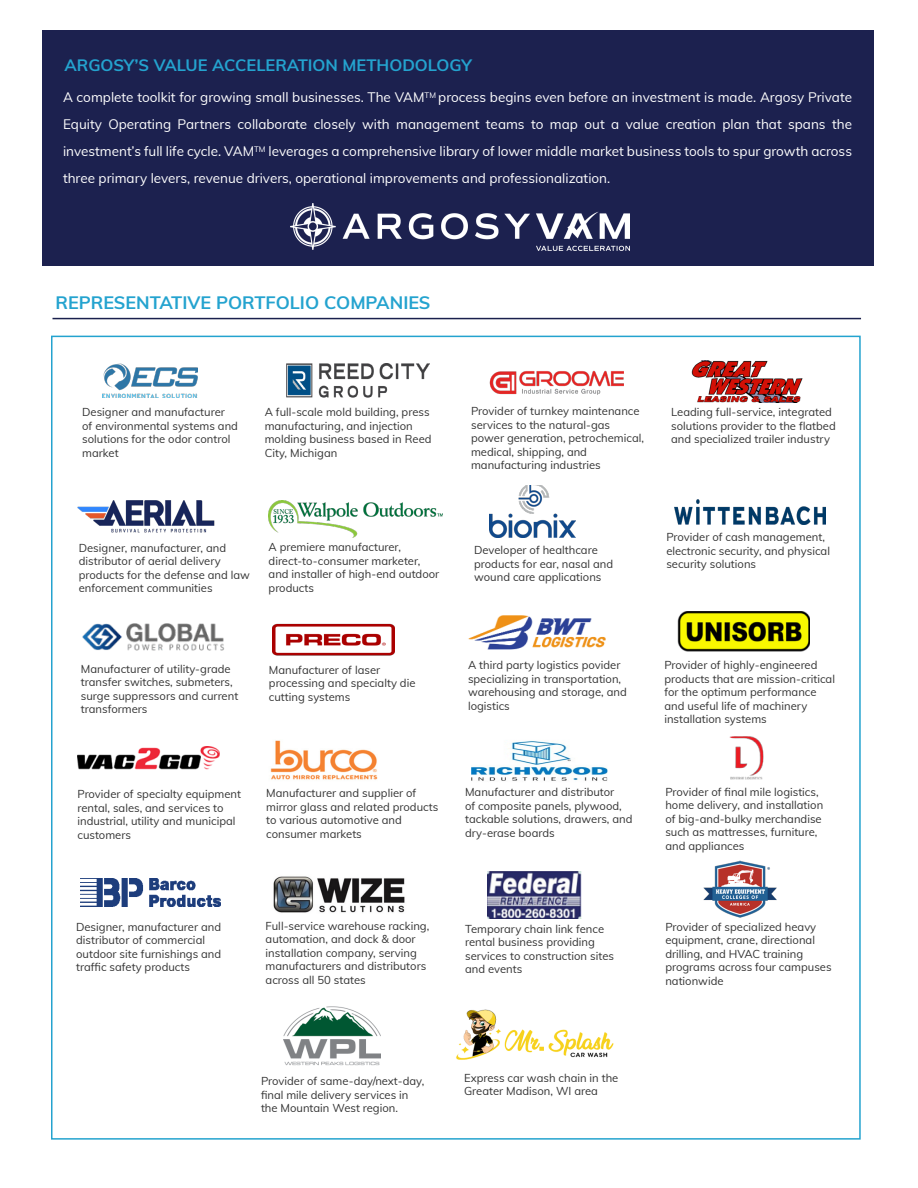
<style>
.page{position:relative;width:918px;height:1188px;background:#fff}
.page>*{position:absolute;margin:0;border:0;box-sizing:border-box;transform-origin:0 0}
.t1{font:700 18px "Muli";color:#24a3cf}
.t2{font:700 16.5px "Muli";color:#24a3cf}
.t3{font:13.5px/27px "Muli";color:#fff;text-align:justify}
.t4{font:11.25px/13.5px "Muli";color:#333}
</style>
<div class="page">
<img style="left:488px;top:872px;width:94px;height:46px">
<div style="left:42px;top:31px;width:832px;height:235px;background:#1c214f"></div>
<hr style="left:52px;top:318px;width:809px;height:1px;background:#1a204d">
<img style="left:270px;top:740px;width:108px;height:40px">
<img style="left:691px;top:361px;width:111px;height:42px">
<img style="left:103px;top:364px;width:94px;height:34px">
<img style="left:287px;top:364px;width:143px;height:34px">
<img style="left:489px;top:485px;width:86px;height:53px">
<img style="left:675px;top:499px;width:151px;height:26px">
<img style="left:82px;top:623px;width:142px;height:28px">
<img style="left:468px;top:615px;width:138px;height:35px">
<img style="left:678px;top:612px;width:131px;height:39px">
<img style="left:290px;top:204px;width:339px;height:46px">
<img style="left:489px;top:370px;width:134px;height:25px">
<img style="left:77px;top:746px;width:142px;height:23px">
<img style="left:77px;top:500px;width:138px;height:33px">
<img style="left:471px;top:741px;width:136px;height:40px">
<img style="left:729px;top:736px;width:35px;height:44px">
<img style="left:80px;top:878px;width:140px;height:28px">
<img style="left:273px;top:876px;width:132px;height:37px">
<img style="left:273px;top:623px;width:121px;height:33px">
<img style="left:268px;top:501px;width:175px;height:37px">
<img style="left:703px;top:860px;width:74px;height:57px">
<img style="left:284px;top:1006px;width:97px;height:60px">
<img style="left:456px;top:1009px;width:158px;height:51px">
<p class="t2" style="left:64px;top:53px;width:409px">ARGOSY’S VALUE ACCELERATION METHODOLOGY</p>
<p class="t3" style="left:63px;top:83px;width:791px">A complete toolkit for growing small businesses. The VAM<sup>TM</sup> process begins even before an investment is made. Argosy Private Equity Operating Partners collaborate closely with management teams to map out a value creation plan that spans the investment’s full life cycle. VAM<sup>TM</sup> leverages a comprehensive library of lower middle market business tools to spur growth across three primary levers, revenue drivers, operational improvements and professionalization.</p>
<p class="t1" style="left:55px;top:289px;width:377px">REPRESENTATIVE PORTFOLIO COMPANIES</p>
<p class="t4" style="left:82px;top:405px;width:157px">Designer and manufacturer<br>of environmental systems and solutions for the odor control market</p>
<p class="t4" style="left:265px;top:405px;width:168px">A full-scale mold building, press manufacturing, and injection molding business based in Reed<br>City, Michigan</p>
<p class="t4" style="left:79px;top:540px;width:173px">Designer, manufacturer, and distributor of aerial delivery products for the defense and law enforcement communities</p>
<p class="t4" style="left:269px;top:540px;width:134px">A premiere manufacturer,</p>
<p class="t4" style="left:269px;top:553px;width:172px">direct-to-consumer marketer, and installer of high-end outdoor products</p>
<p class="t4" style="left:471px;top:404px;width:175px">Provider of turnkey maintenance services to the natural-gas power generation, petrochemical, medical, shipping, and manufacturing industries</p>
<p class="t4" style="left:671px;top:405px;width:166px">Leading full-service, integrated solutions provider to the flatbed and specialized trailer industry</p>
<p class="t4" style="left:474px;top:543px;width:141px">Developer of healthcare products for ear, nasal and wound care applications</p>
<p class="t4" style="left:666px;top:530px;width:165px">Provider of cash management, electronic security, and physical security solutions</p>
<p class="t4" style="left:81px;top:661px;width:159px">Manufacturer of utility-grade transfer switches, submeters, surge suppressors and current transformers</p>
<p class="t4" style="left:468px;top:658px;width:160px">A third party logistics povider specializing in transportation, warehousing and storage, and logistics</p>
<p class="t4" style="left:664px;top:658px;width:172px">Provider of highly-engineered products that are mission-critical for the optimum performance and useful life of machinery installation systems</p>
<p class="t4" style="left:269px;top:662px;width:148px">Manufacturer of laser processing and specialty die cutting systems</p>
<p class="t4" style="left:77px;top:787px;width:165px">Provider of specialty equipment rental, sales, and services to industrial, utility and municipal customers</p>
<p class="t4" style="left:266px;top:786px;width:174px">Manufacturer and supplier of mirror glass and related products to various automotive and consumer markets</p>
<p class="t4" style="left:465px;top:785px;width:169px">Manufacturer and distributor<br>of composite panels, plywood, tackable solutions, drawers, and dry-erase boards</p>
<p class="t4" style="left:665px;top:784px;width:159px">Provider of final mile logistics, home delivery, and installation of big-and-bulky merchandise such as mattresses, furniture, and appliances</p>
<p class="t4" style="left:76px;top:919px;width:147px">Designer, manufacturer and distributor of commercial outdoor site furnishings and traffic safety products</p>
<p class="t4" style="left:266px;top:919px;width:165px">Full-service warehouse racking, automation, and dock &amp; door installation company, serving manufacturers and distributors across all 50 states</p>
<p class="t4" style="left:465px;top:922px;width:150px">Temporary chain link fence rental business providing services to construction sites and events</p>
<p class="t4" style="left:665px;top:919px;width:168px">Provider of specialized heavy equipment, crane, directional drilling, and HVAC training programs across four campuses nationwide</p>
<p class="t4" style="left:261px;top:1074px;width:165px">Provider of same-day/next-day, final mile delivery services in the Mountain West region.</p>
<p class="t4" style="left:464px;top:1070px;width:156px">Express car wash chain in the<br>Greater Madison, WI area</p>
</div>
